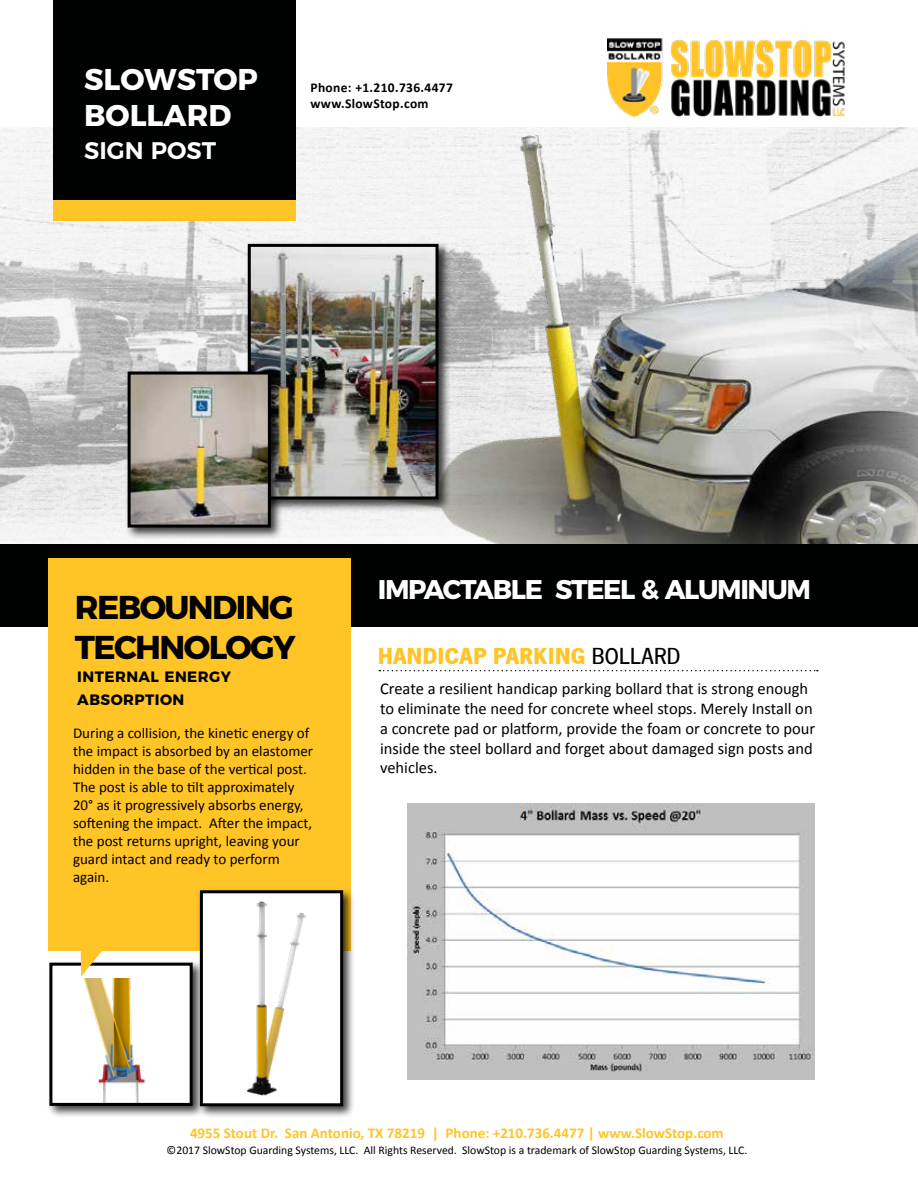
<style>
.page{position:relative;width:918px;height:1188px;background:#fff}
.page>*{position:absolute;margin:0;border:0;box-sizing:border-box;transform-origin:0 0}
.t1{font:700 33px/39.6px "Montserrat";letter-spacing:-.05em;color:#000}
.t2{font:700 30px/36px "Montserrat";color:#fff}
.t3{font:700 27px "Montserrat";letter-spacing:-.05em;color:#fff}
.t4{font:24px "News Gothic T Bold";color:#ffc425}
.t5{font:600 24px "Montserrat";color:#fff}
.t6{font:16.5px/19.8px "Calibri";color:#000}
.t7{font:15px/18px "Calibri";color:#000}
.t8{font:700 15px "Calibri";color:#ffc425}
.t9{font:700 15px/22.5px "Montserrat";letter-spacing:.03em;color:#000}
.t10{font:700 13.5px/16.2px "Calibri";letter-spacing:.025em;color:#000}
.t11{font:11.7px "Calibri";color:#000}
.s1{font-family:"News Gothic T Medium";color:#000}
</style>
<div class="page">
<img style="left:0;top:127px;width:351px;height:416px">
<div style="left:0;top:544px;width:918px;height:82px;background:#000101"></div>
<div style="left:53px;top:0;width:243px;height:200px;background:#000101"></div>
<div style="left:53px;top:200px;width:243px;height:20px;background:#ffc425"></div>
<div style="left:46px;top:960px;width:159px;height:158px;background:#000;opacity:.75"></div>
<div style="left:51px;top:964px;width:140px;height:140px;background:#fff"></div>
<img style="left:83px;top:978px;width:63px;height:124px">
<div style="left:49px;top:963px;width:144px;height:143px;border:3px solid #000"></div>
<div style="left:48px;top:558px;width:302px;height:393px;background:#ffc425"></div>
<svg style="left:80px;top:951px;width:41px;height:26px"></svg>
<div style="left:197px;top:887px;width:159px;height:232px;background:#000;opacity:.75"></div>
<div style="left:201px;top:892px;width:141px;height:213px;background:#fff"></div>
<img style="left:247px;top:901px;width:59px;height:195px">
<div style="left:200px;top:890px;width:143px;height:216px;border:3px solid #000"></div>
<svg style="left:379px;top:670px;width:439px;height:1px"></svg>
<img style="left:351px;top:38px;width:567px;height:506px">
<div style="left:245px;top:241px;width:206px;height:271px;background:#000;opacity:.75"></div>
<img style="left:252px;top:248px;width:183px;height:248px">
<div style="left:248px;top:244px;width:191px;height:256px;border:3px solid #000"></div>
<div style="left:125px;top:368px;width:158px;height:172px;background:#000;opacity:.75"></div>
<img style="left:132px;top:376px;width:135px;height:148px">
<div style="left:128px;top:372px;width:143px;height:156px;border:3px solid #000"></div>
<img style="left:608px;top:38px;width:238px;height:91px">
<img style="left:408px;top:803px;width:406px;height:277px">
<h2 class="t2" style="left:84px;top:59px;width:175px">SLOWSTOP<br>BOLLARD</h2>
<h3 class="t5" style="left:84px;top:131px;width:134px">SIGN POST</h3>
<p class="t10" style="left:310px;top:79px;width:144px">Phone: +1.210.736.4477 www.SlowStop.com</p>
<h1 class="t1" style="left:75px;top:585px;width:222px">REBOUNDING<br>TECHNOLOGY</h1>
<p class="t9" style="left:77px;top:665px;width:155px">INTERNAL ENERGY<br>ABSORPTION</p>
<p class="t7" style="left:73px;top:724px;width:242px">During a collision, the kinetic energy of the impact is absorbed by an elastomer hidden in the base of the vertical post.<br>The post is able to tilt approximately 20° as it progressively absorbs energy, softening the impact. After the impact, the post returns upright, leaving your guard intact and ready to perform again.</p>
<h3 class="t3" style="left:378px;top:567px;width:435px">IMPACTABLE STEEL &amp; ALUMINUM</h3>
<h3 class="t4" style="left:378px;top:642px;width:304px">HANDICAP PARKING <span class="s1">BOLLARD</span></h3>
<p class="t6" style="left:380px;top:679px;width:437px">Create a resilient handicap parking bollard that is strong enough to eliminate the need for concrete wheel stops. Merely Install on a concrete pad or platform, provide the foam or concrete to pour inside the steel bollard and forget about damaged sign posts and vehicles.</p>
<p class="t8" style="left:190px;top:1124px;width:535px">4955 Stout Dr. San Antonio, TX 78219 | Phone: +210.736.4477 | www.SlowStop.com</p>
<p class="t11" style="left:167px;top:1142px;width:582px">©2017 SlowStop Guarding Systems, LLC. All Rights Reserved. SlowStop is a trademark of SlowStop Guarding Systems, LLC.</p>
</div>
